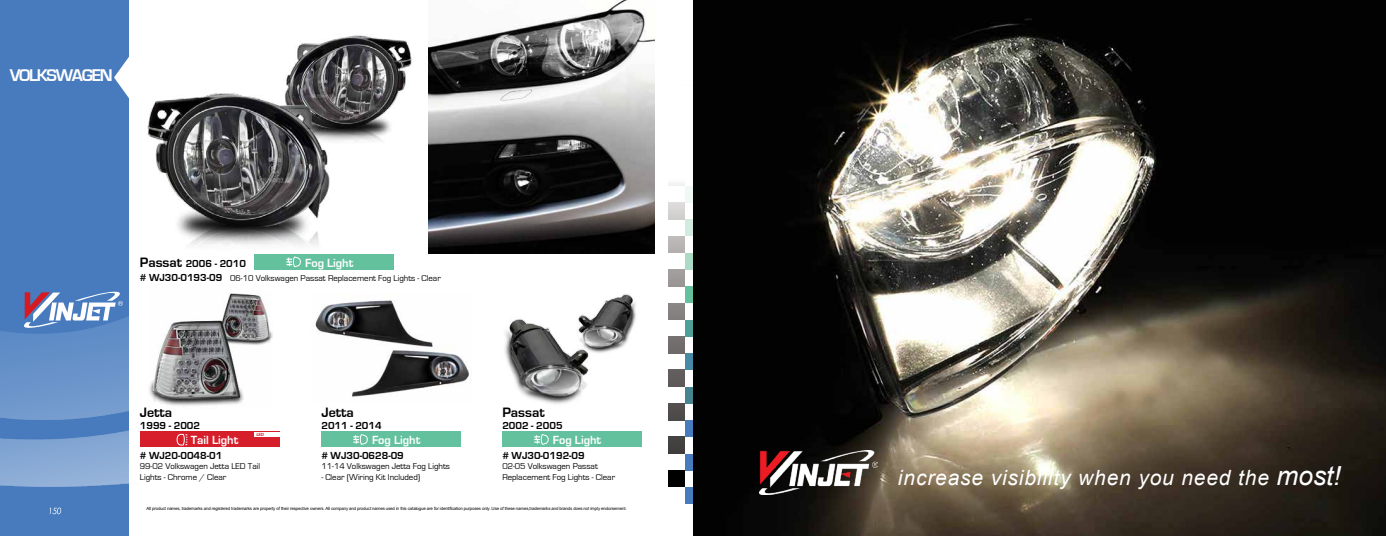
<style>
.page{position:relative;width:1386px;height:536px;background:#fff}
.page>*{position:absolute;margin:0;border:0;box-sizing:border-box;transform-origin:0 0}
.t1{font:italic 21px "Arial";letter-spacing:.04em;color:#fff}
.t2{font:700 17.5px "Eurostile";letter-spacing:-.075em;color:#fff}
.t3{font:700 14px "Eurostile";color:#000}
.t4{font:700 12.16px "Eurostile";color:#fff}
.t5{font:700 10.5px "Eurostile";color:#000}
.t6{font:8.75px/10.5px "Eurostile";color:#000}
.t7{font:italic 8.75px "Century Gothic";color:#fff}
.t8{font:4.38px "Arial";letter-spacing:-.025em;color:#000}
.t9{font:italic 700 4.38px "Century Gothic";color:#d61f2b;scale:1.09 1}
.s1{font-size:14px}
.s2{font-weight:700;font-size:10.5px}
.s3{font-size:26.25px}
</style>
<div class="page">
<div style="left:0;top:0;width:129px;height:536px;background:#477bbe"></div>
<img style="left:0;top:316px;width:134px;height:170px">
<svg style="left:24px;top:291px;width:99px;height:38px"></svg>
<div style="left:685px;top:186px;width:16px;height:16px;background:#f0f8f4"></div>
<div style="left:668px;top:202px;width:17px;height:17px;background:#d6d3d3"></div>
<div style="left:685px;top:219px;width:16px;height:17px;background:#d3ebdf"></div>
<div style="left:668px;top:236px;width:17px;height:17px;background:#b9b5b5"></div>
<div style="left:685px;top:253px;width:16px;height:16px;background:#abdbc5"></div>
<div style="left:668px;top:269px;width:17px;height:17px;background:#9f9b9b"></div>
<div style="left:685px;top:286px;width:16px;height:17px;background:#63c29d"></div>
<div style="left:668px;top:303px;width:17px;height:16px;background:#868281"></div>
<div style="left:685px;top:319px;width:16px;height:17px;background:#4e9f97"></div>
<div style="left:668px;top:336px;width:17px;height:17px;background:#726e6e"></div>
<div style="left:685px;top:353px;width:16px;height:17px;background:#478aa5"></div>
<div style="left:668px;top:370px;width:17px;height:16px;background:#5f5c5b"></div>
<div style="left:685px;top:386px;width:16px;height:17px;background:#468492"></div>
<div style="left:668px;top:403px;width:17px;height:17px;background:#504d4c"></div>
<div style="left:685px;top:420px;width:16px;height:17px;background:#477bbe"></div>
<div style="left:668px;top:437px;width:17px;height:16px;background:#423f3f"></div>
<div style="left:685px;top:453px;width:16px;height:17px;background:#477bbe"></div>
<div style="left:668px;top:470px;width:17px;height:17px;background:#000"></div>
<div style="left:685px;top:487px;width:16px;height:16px;background:#477bbe"></div>
<svg style="left:114px;top:65px;width:9px;height:25px"></svg>
<img style="left:504px;top:294px;width:132px;height:110px">
<img style="left:123px;top:35px;width:289px;height:211px">
<div style="left:255px;top:254px;width:139px;height:16px;background:#63c29d"></div>
<svg style="left:286px;top:256px;width:15px;height:11px"></svg>
<div style="left:321px;top:431px;width:140px;height:16px;background:#63c29d"></div>
<svg style="left:353px;top:434px;width:15px;height:11px"></svg>
<div style="left:502px;top:431px;width:140px;height:16px;background:#63c29d"></div>
<svg style="left:534px;top:434px;width:15px;height:11px"></svg>
<div style="left:140px;top:431px;width:140px;height:16px;background:#d61f2b"></div>
<hr style="left:254px;top:432px;width:26px;height:4px;background:#fff">
<svg style="left:176px;top:433px;width:11px;height:13px"></svg>
<img style="left:428px;top:0;width:226px;height:254px">
<img style="left:315px;top:300px;width:154px;height:97px">
<img style="left:149px;top:293px;width:123px;height:113px">
<img style="left:693px;top:0;width:693px;height:536px">
<img style="left:760px;top:450px;width:118px;height:44px">
<h2 class="t2" style="left:10px;top:65px;width:105px">VOLKSWAGEN</h2>
<h3 class="t7" style="left:48px;top:504px;width:15px">150</h3>
<h3 class="t5" style="left:140px;top:257px;width:108px"><span class="s1">Passat</span> 2006 - 2010</h3>
<h3 class="t6" style="left:140px;top:272px;width:302px"><span class="s2"># WJ30-0193-09</span> 06-10 Volkswagen Passat Replacement Fog Lights - Clear</h3>
<h3 class="t4" style="left:305px;top:256px;width:50px">Fog Light</h3>
<h3 class="t3" style="left:140px;top:404px;width:34px">Jetta</h3>
<h3 class="t5" style="left:140px;top:420px;width:62px">1999 - 2002</h3>
<h3 class="t5" style="left:140px;top:449px;width:84px"># WJ20-0048-01</h3>
<h3 class="t6" style="left:140px;top:461px;width:122px">99-02 Volkswagen Jetta LED Tail<br>Lights - Chrome / Clear</h3>
<p class="t9" style="left:256px;top:431px;width:9px">LED</p>
<h3 class="t4" style="left:191px;top:433px;width:49px">Tail Light</h3>
<h3 class="t3" style="left:502px;top:404px;width:44px">Passat</h3>
<h3 class="t5" style="left:502px;top:420px;width:62px">2002 - 2005</h3>
<h3 class="t5" style="left:502px;top:449px;width:84px"># WJ30-0192-09</h3>
<h3 class="t6" style="left:502px;top:461px;width:114px">02-05 Volkswagen Passat<br>Replacement Fog Lights - Clear</h3>
<h3 class="t3" style="left:321px;top:404px;width:34px">Jetta</h3>
<h3 class="t5" style="left:321px;top:420px;width:62px">2011 - 2014</h3>
<h3 class="t5" style="left:321px;top:449px;width:84px"># WJ30-0628-09</h3>
<h3 class="t6" style="left:321px;top:461px;width:130px">11-14 Volkswagen Jetta Fog Lights</h3>
<h3 class="t6" style="left:321px;top:471px;width:100px">- Clear (Wiring Kit Included)</h3>
<h3 class="t4" style="left:372px;top:433px;width:50px">Fog Light</h3>
<h3 class="t4" style="left:553px;top:433px;width:50px">Fog Light</h3>
<p class="t8" style="left:146px;top:505px;width:482px">All product names, trademarks and registered trademarks are property of their respective owners. All company and product names used in this catalogue are for identification purposes only. Use of these names,trademarks and brands does not imply endorsement.</p>
<h1 class="t1" style="left:898px;top:463px;width:444px">increase visibility when you need the <span class="s3">most!</span></h1>
</div>
